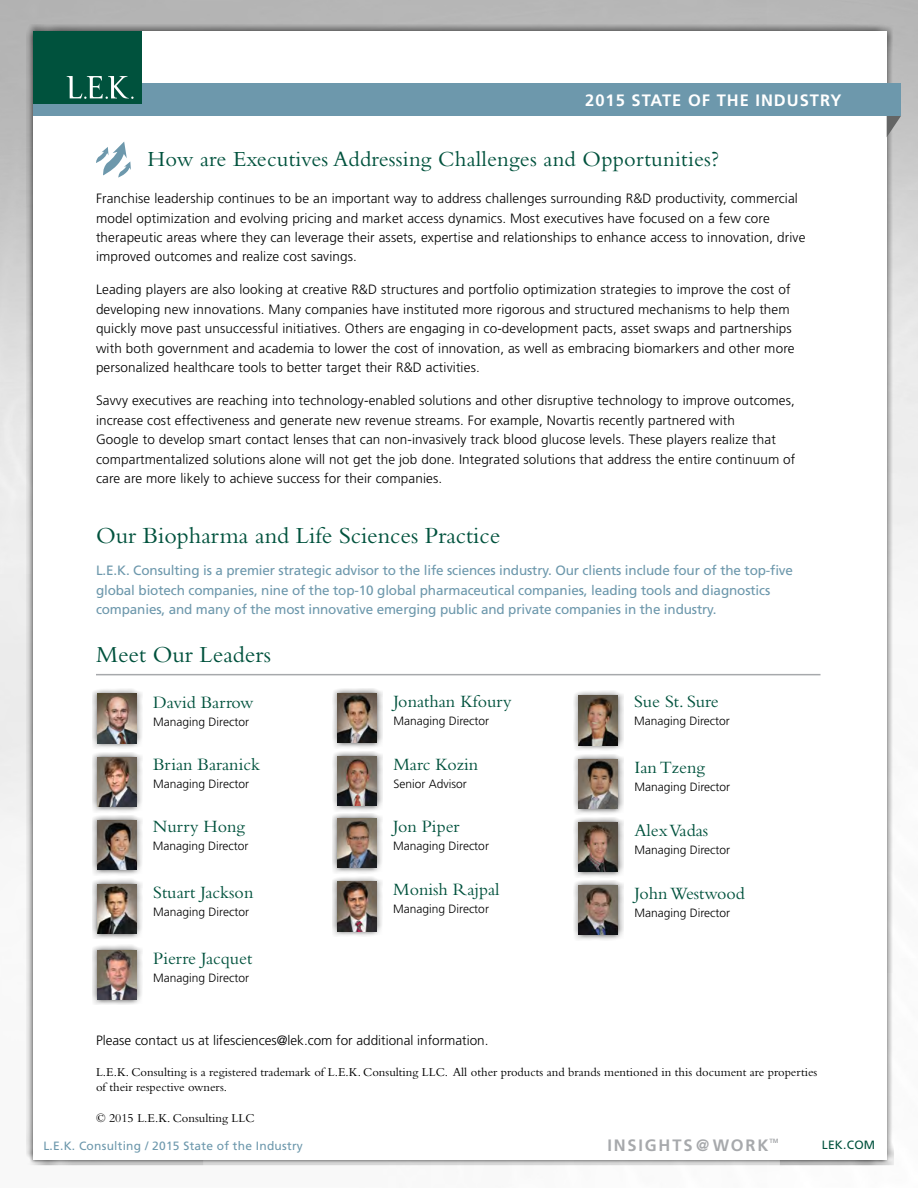
<style>
.page{position:relative;width:918px;height:1188px;background:#fff}
.page>*{position:absolute;margin:0;border:0;box-sizing:border-box;transform-origin:0 0}
.t1{font:24px "Bembo";color:#00523d}
.t2{font:22.5px "Bembo";letter-spacing:.01em;color:#00523d}
.t3{font:18px "Bembo";color:#00523d}
.t4{font:700 16.5px "Frutiger";letter-spacing:.06em;color:#fff}
.t5{font:700 16.5px "Frutiger";letter-spacing:.11em;color:#a7a9ac}
.t6{font:300 13.5px/19.5px "Frutiger";letter-spacing:.01em;color:#000}
.t7{font:13.5px/19.5px "Frutiger";letter-spacing:-.01em;color:#6d98ac}
.t8{font:12.6px/14.9px "Bembo";color:#000}
.t9{font:300 12px "Frutiger";color:#000}
.t10{font:12px "Frutiger";letter-spacing:.02em;color:#6d98ac}
.t11{font:12px "Frutiger";letter-spacing:.02em;color:#00523d}
.t12{font:700 6.15px "Frutiger";color:#a7a9ac}
</style>
<div class="page">
<div style="left:26px;top:24px;width:868px;height:1143px;background:#000;opacity:.75"></div>
<div style="left:33px;top:31px;width:853px;height:1129px;background:#fff"></div>
<svg style="left:887px;top:116px;width:14px;height:21px"></svg>
<div style="left:33px;top:83px;width:868px;height:33px;background:#6d98ac"></div>
<div style="left:33px;top:31px;width:108px;height:73px;background:#00523d"></div>
<svg style="left:67px;top:76px;width:67px;height:23px"></svg>
<hr style="left:96px;top:674px;width:725px;height:1px;background:#a7a9ac">
<div style="left:92px;top:752px;width:50px;height:60px;background:#000;opacity:.75"></div>
<img style="left:98px;top:757px;width:38px;height:50px">
<div style="left:332px;top:688px;width:51px;height:61px;background:#000;opacity:.75"></div>
<img style="left:338px;top:694px;width:39px;height:49px">
<div style="left:92px;top:688px;width:50px;height:61px;background:#000;opacity:.75"></div>
<img style="left:98px;top:694px;width:38px;height:49px">
<div style="left:92px;top:815px;width:50px;height:61px;background:#000;opacity:.75"></div>
<img style="left:98px;top:821px;width:38px;height:49px">
<div style="left:92px;top:879px;width:50px;height:60px;background:#000;opacity:.75"></div>
<img style="left:98px;top:884px;width:38px;height:49px">
<div style="left:332px;top:751px;width:51px;height:61px;background:#000;opacity:.75"></div>
<img style="left:338px;top:757px;width:39px;height:49px">
<div style="left:332px;top:876px;width:50px;height:61px;background:#000;opacity:.75"></div>
<img style="left:338px;top:882px;width:38px;height:49px">
<div style="left:332px;top:813px;width:50px;height:61px;background:#000;opacity:.75"></div>
<img style="left:338px;top:819px;width:38px;height:49px">
<div style="left:573px;top:690px;width:51px;height:61px;background:#000;opacity:.75"></div>
<img style="left:579px;top:696px;width:39px;height:49px">
<div style="left:573px;top:754px;width:51px;height:60px;background:#000;opacity:.75"></div>
<img style="left:579px;top:759px;width:39px;height:49px">
<div style="left:573px;top:817px;width:51px;height:61px;background:#000;opacity:.75"></div>
<img style="left:579px;top:823px;width:39px;height:49px">
<div style="left:573px;top:880px;width:51px;height:61px;background:#000;opacity:.75"></div>
<img style="left:579px;top:886px;width:39px;height:49px">
<svg style="left:96px;top:142px;width:35px;height:36px"></svg>
<div style="left:92px;top:945px;width:50px;height:60px;background:#000;opacity:.75"></div>
<img style="left:98px;top:950px;width:38px;height:49px">
<p class="t4" style="left:585px;top:91px;width:258px">2015 STATE OF THE INDUSTRY</p>
<h2 class="t2" style="left:148px;top:145px;width:573px">How are Executives Addressing Challenges and Opportunities?</h2>
<p class="t6" style="left:96px;top:189px;width:711px">Franchise leadership continues to be an important way to address challenges surrounding R&amp;D productivity, commercial model optimization and evolving pricing and market access dynamics. Most executives have focused on a few core therapeutic areas where they can leverage their assets, expertise and relationships to enhance access to innovation, drive improved outcomes and realize cost savings.</p>
<p class="t6" style="left:96px;top:280px;width:700px">Leading players are also looking at creative R&amp;D structures and portfolio optimization strategies to improve the cost of developing new innovations. Many companies have instituted more rigorous and structured mechanisms to help them quickly move past unsuccessful initiatives. Others are engaging in co-development pacts, asset swaps and partnerships with both government and academia to lower the cost of innovation, as well as embracing biomarkers and other more personalized healthcare tools to better target their R&amp;D activities.</p>
<p class="t6" style="left:96px;top:391px;width:701px">Savvy executives are reaching into technology-enabled solutions and other disruptive technology to improve outcomes, increase cost effectiveness and generate new revenue streams. For example, Novartis recently partnered with<br>Google to develop smart contact lenses that can non-invasively track blood glucose levels. These players realize that compartmentalized solutions alone will not get the job done. Integrated solutions that address the entire continuum of care are more likely to achieve success for their companies.</p>
<h1 class="t1" style="left:96px;top:521px;width:406px">Our Biopharma and Life Sciences Practice</h1>
<p class="t7" style="left:96px;top:561px;width:699px">L.E.K. Consulting is a premier strategic advisor to the life sciences industry. Our clients include four of the top-five global biotech companies, nine of the top-10 global pharmaceutical companies, leading tools and diagnostics companies, and many of the most innovative emerging public and private companies in the industry.</p>
<h1 class="t1" style="left:96px;top:641px;width:177px">Meet Our Leaders</h1>
<h3 class="t3" style="left:153px;top:692px;width:102px">David Barrow</h3>
<p class="t9" style="left:153px;top:715px;width:97px">Managing Director</p>
<h3 class="t3" style="left:153px;top:754px;width:108px">Brian Baranick</h3>
<p class="t9" style="left:153px;top:778px;width:97px">Managing Director</p>
<h3 class="t3" style="left:153px;top:816px;width:94px">Nurry Hong</h3>
<p class="t9" style="left:153px;top:839px;width:97px">Managing Director</p>
<h3 class="t3" style="left:153px;top:882px;width:102px">Stuart Jackson</h3>
<p class="t9" style="left:153px;top:905px;width:97px">Managing Director</p>
<h3 class="t3" style="left:153px;top:948px;width:101px">Pierre Jacquet</h3>
<p class="t9" style="left:153px;top:971px;width:97px">Managing Director</p>
<h3 class="t3" style="left:393px;top:691px;width:120px">Jonathan Kfoury</h3>
<p class="t9" style="left:393px;top:714px;width:97px">Managing Director</p>
<h3 class="t3" style="left:393px;top:754px;width:86px">Marc Kozin</h3>
<p class="t9" style="left:393px;top:777px;width:75px">Senior Advisor</p>
<h3 class="t3" style="left:393px;top:816px;width:68px">Jon Piper</h3>
<p class="t9" style="left:393px;top:839px;width:97px">Managing Director</p>
<h3 class="t3" style="left:393px;top:879px;width:108px">Monish Rajpal</h3>
<p class="t9" style="left:393px;top:902px;width:97px">Managing Director</p>
<h3 class="t3" style="left:634px;top:691px;width:86px">Sue St. Sure</h3>
<p class="t9" style="left:634px;top:714px;width:97px">Managing Director</p>
<h3 class="t3" style="left:634px;top:757px;width:72px">Ian Tzeng</h3>
<p class="t9" style="left:634px;top:780px;width:97px">Managing Director</p>
<h3 class="t3" style="left:634px;top:820px;width:75px">Alex Vadas</h3>
<p class="t9" style="left:634px;top:843px;width:97px">Managing Director</p>
<h3 class="t3" style="left:634px;top:883px;width:112px">John Westwood</h3>
<p class="t9" style="left:634px;top:906px;width:97px">Managing Director</p>
<p class="t6" style="left:96px;top:1031px;width:394px">Please contact us at lifesciences@lek.com for additional information.</p>
<p class="t8" style="left:96px;top:1065px;width:723px">L.E.K. Consulting is a registered trademark of L.E.K. Consulting LLC. All other products and brands mentioned in this document are properties of their respective owners.</p>
<p class="t8" style="left:96px;top:1110px;width:160px">© 2015 L.E.K. Consulting LLC</p>
<p class="t10" style="left:43px;top:1139px;width:261px">L.E.K. Consulting / 2015 State of the Industry</p>
<p class="t12" style="left:770px;top:1137px;width:11px">TM</p>
<p class="t5" style="left:607px;top:1135px;width:163px">INSIGHTS@WORK</p>
<p class="t11" style="left:822px;top:1138px;width:55px">LEK.COM</p>
</div>
